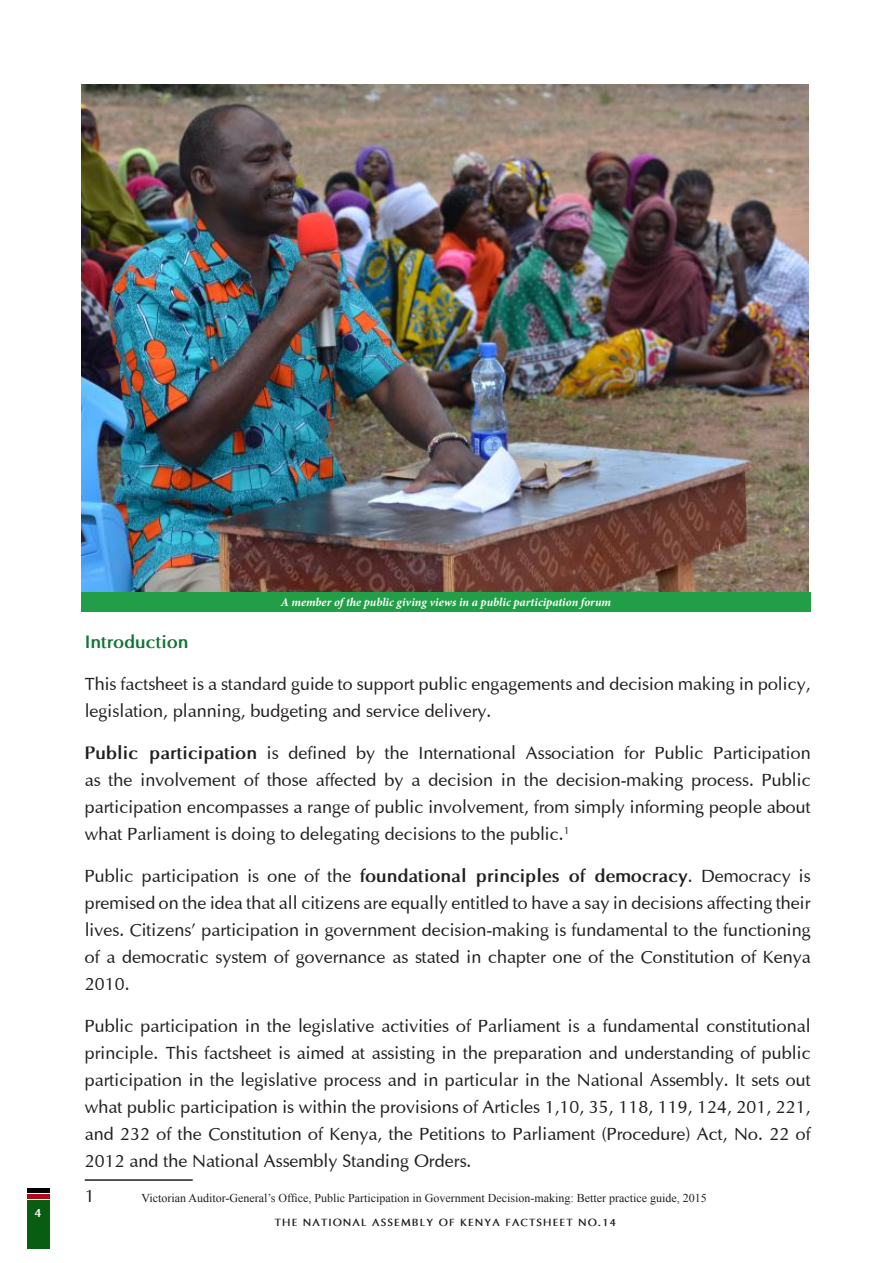
<style>
.page{position:relative;width:893px;height:1263px;background:#fff}
.page>*{position:absolute;margin:0;border:0;box-sizing:border-box;transform-origin:0 0}
.t1{font:18px/27px "Optima";color:#231f20;text-align:justify}
.t2{font:700 18px "Optima";color:#157238}
.t3{font:12px "Times New Roman";color:#231f20}
.t4{font:italic 700 12px "Minion Pro";letter-spacing:-.005em;color:#fff}
.t5{font:700 12px "Optima";color:#fff}
.t6{font:700 10.5px "Optima";letter-spacing:.1em;color:#231f20}
.s1{font-weight:700}
</style>
<div class="page">
<div style="left:27px;top:1200px;width:23px;height:48px;background:#095d12"></div>
<div style="left:27px;top:1194px;width:23px;height:5px;background:#b00a18"></div>
<hr style="left:27px;top:1188px;width:23px;height:4px;background:#000">
<img style="left:81px;top:84px;width:728px;height:508px">
<hr style="left:85px;top:1179px;width:108px;height:2px;background:#231f20">
<div style="left:81px;top:592px;width:729px;height:20px;background:#219e47"></div>
<p class="t5" style="left:34px;top:1205px;width:9px">4</p>
<p class="t4" style="left:281px;top:593px;width:332px">A member of the public giving views in a public participation forum</p>
<p class="t2" style="left:85px;top:631px;width:105px">Introduction</p>
<p class="t1" style="left:85px;top:671px;width:727px">This factsheet is a standard guide to support public engagements and decision making in policy, legislation, planning, budgeting and service delivery.</p>
<p class="t1" style="left:85px;top:740px;width:728px"><span class="s1">Public participation</span> is defined by the International Association for Public Participation as the involvement of those affected by a decision in the decision-making process. Public participation encompasses a range of public involvement, from simply informing people about what Parliament is doing to delegating decisions to the public.<sup>1</sup></p>
<p class="t1" style="left:85px;top:863px;width:727px">Public participation is one of the <span class="s1">foundational principles of democracy</span>. Democracy is premised on the idea that all citizens are equally entitled to have a say in decisions affecting their lives. Citizens' participation in government decision-making is fundamental to the functioning of a democratic system of governance as stated in chapter one of the Constitution of Kenya 2010.</p>
<p class="t1" style="left:85px;top:1013px;width:728px">Public participation in the legislative activities of Parliament is a fundamental constitutional principle. This factsheet is aimed at assisting in the preparation and understanding of public participation in the legislative process and in particular in the National Assembly. It sets out what public participation is within the provisions of Articles 1,10, 35, 118, 119, 124, 201, 221, and 232 of the Constitution of Kenya, the Petitions to Parliament (Procedure) Act, No. 22 of 2012 and the National Assembly Standing Orders.</p>
<p class="t1" style="left:85px;top:1182px;width:11px">1</p>
<p class="t3" style="left:141px;top:1189px;width:567px">Victorian Auditor-General’s Office, Public Participation in Government Decision-making: Better practice guide, 2015</p>
<p class="t6" style="left:275px;top:1216px;width:343px">THE NATIONAL ASSEMBLY OF KENYA FACTSHEET NO.14</p>
</div>
